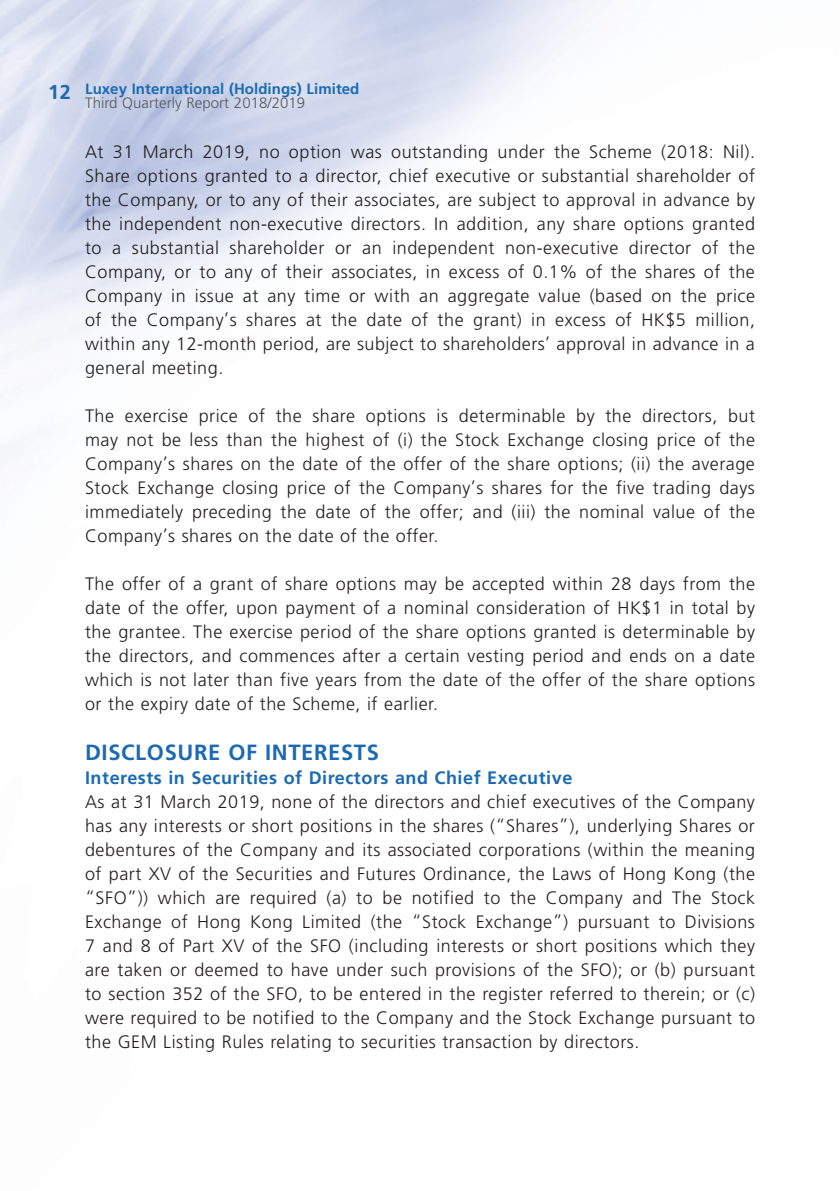
<style>
.page{position:relative;width:840px;height:1191px;background:#fff}
.page>*{position:absolute;margin:0;border:0;box-sizing:border-box;transform-origin:0 0}
.Heading_1{font:700 22px "Frutiger LT Std";letter-spacing:.03em;color:#1c6ab2}
.Body_Text{font:300 18px/24px "Frutiger LT Std";letter-spacing:.03em;color:#231f20;text-align:justify}
.Heading_2{font:700 18px "Frutiger LT Std";letter-spacing:.03em;color:#1c6ab2}
.t1{font:700 15px/14px "Frutiger LT Std";letter-spacing:.005em;color:#1c6ab2}
.s1{font-size:20px}
.s2{font-weight:300;color:#57585a}
</style>
<div class="page">
<p class="t1" style="left:85px;top:82px;width:276px;text-indent:-37px"><span class="s1">12</span> Luxey International (Holdings) Limited<br><span class="s2">Third Quarterly Report 2018/2019</span></p>
<p class="Body_Text" style="left:85px;top:140px;width:671px">At 31 March 2019, no option was outstanding under the Scheme (2018: Nil).<br>Share options granted to a director, chief executive or substantial shareholder of the Company, or to any of their associates, are subject to approval in advance by the independent non-executive directors. In addition, any share options granted to a substantial shareholder or an independent non-executive director of the Company, or to any of their associates, in excess of 0.1% of the shares of the Company in issue at any time or with an aggregate value (based on the price of the Company’s shares at the date of the grant) in excess of HK$5 million, within any 12-month period, are subject to shareholders’ approval in advance in a general meeting.</p>
<p class="Body_Text" style="left:85px;top:404px;width:671px">The exercise price of the share options is determinable by the directors, but may not be less than the highest of (i) the Stock Exchange closing price of the Company’s shares on the date of the offer of the share options; (ii) the average Stock Exchange closing price of the Company’s shares for the five trading days immediately preceding the date of the offer; and (iii) the nominal value of the Company’s shares on the date of the offer.</p>
<p class="Body_Text" style="left:85px;top:572px;width:671px">The offer of a grant of share options may be accepted within 28 days from the date of the offer, upon payment of a nominal consideration of HK$1 in total by the grantee. The exercise period of the share options granted is determinable by the directors, and commences after a certain vesting period and ends on a date which is not later than five years from the date of the offer of the share options or the expiry date of the Scheme, if earlier.</p>
<p class="Heading_1" style="left:85px;top:739px;width:295px">DISCLOSURE OF INTERESTS</p>
<p class="Heading_2" style="left:85px;top:767px;width:488px">Interests in Securities of Directors and Chief Executive</p>
<p class="Body_Text" style="left:85px;top:790px;width:671px">As at 31 March 2019, none of the directors and chief executives of the Company has any interests or short positions in the shares (“Shares”), underlying Shares or debentures of the Company and its associated corporations (within the meaning of part XV of the Securities and Futures Ordinance, the Laws of Hong Kong (the “SFO”)) which are required (a) to be notified to the Company and The Stock Exchange of Hong Kong Limited (the “Stock Exchange”) pursuant to Divisions 7 and 8 of Part XV of the SFO (including interests or short positions which they are taken or deemed to have under such provisions of the SFO); or (b) pursuant to section 352 of the SFO, to be entered in the register referred to therein; or (c) were required to be notified to the Company and the Stock Exchange pursuant to the GEM Listing Rules relating to securities transaction by directors.</p>
</div>
